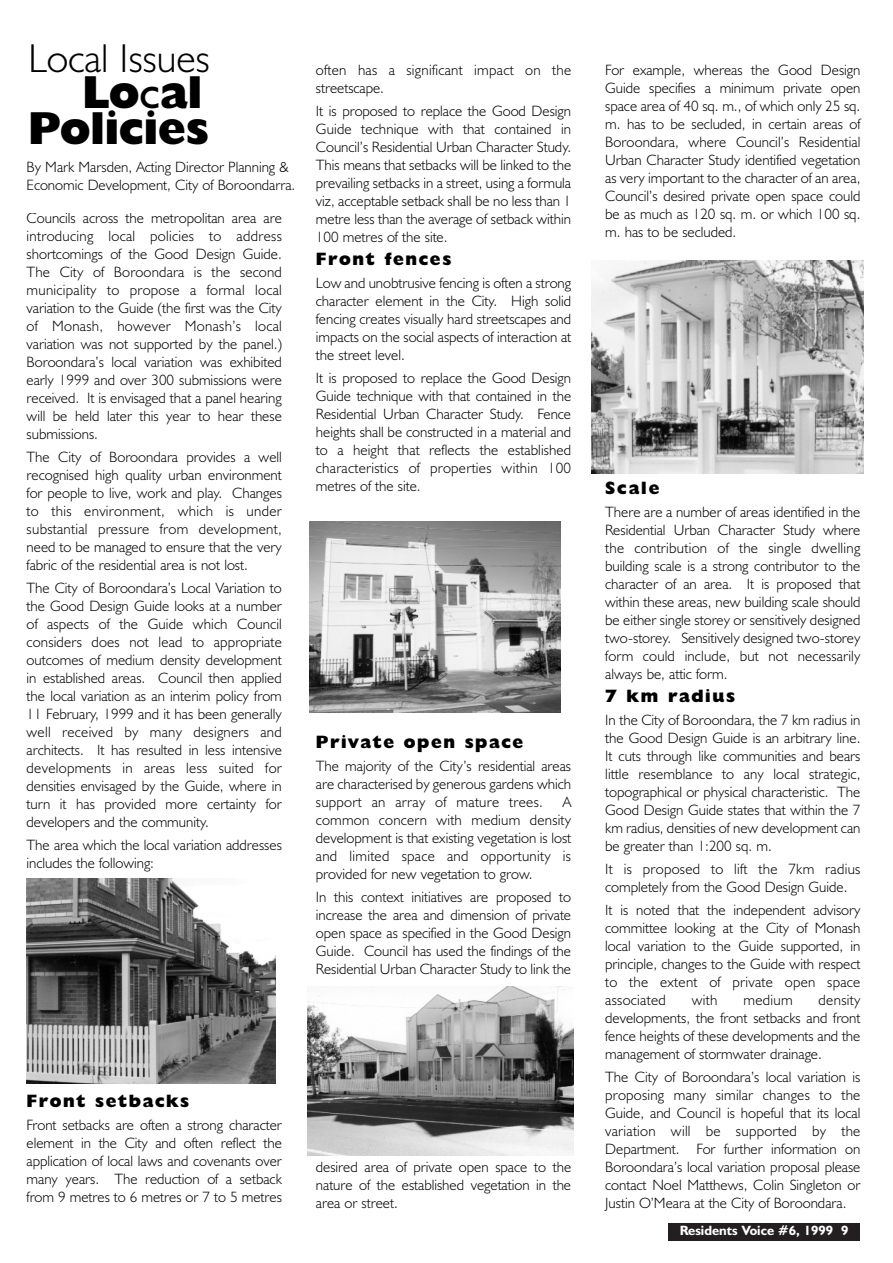
<style>
.page{position:relative;width:893px;height:1263px;background:#fff}
.page>*{position:absolute;margin:0;border:0;box-sizing:border-box;transform-origin:0 0}
.t1{font:800 46.5px/36px "Humanist 521 BT";color:#000;text-align:right}
.t2{font:300 40.5px "Humanist 521 BT";color:#000}
.t3{font:800 18px "Humanist 521 BT";letter-spacing:.09em;color:#000}
.t4{font:300 15px/18px "Humanist 521 BT";color:#000;text-align:justify}
.t5{font:300 15px/18px "Humanist 521 BT";letter-spacing:.02em;color:#000}
.t6{font:700 13.5px "Humanist 521 BT";color:#fff}
.s1{font-weight:400}
</style>
<div class="page">
<div style="left:668px;top:1224px;width:191px;height:17px;background:#231f20"></div>
<img style="left:310px;top:522px;width:251px;height:190px">
<img style="left:307px;top:986px;width:266px;height:170px">
<img style="left:27px;top:879px;width:248px;height:204px">
<img style="left:592px;top:260px;width:271px;height:214px">
<h2 class="t2" style="left:28px;top:43px;width:183px">Local Issues</h2>
<h1 class="t1" style="left:28px;top:79px;width:182px">Lo<span class="s1">c</span>al<br>Policies</h1>
<p class="t4" style="left:27px;top:159px;width:270px">By Mark Marsden, Acting Director Planning &amp;<br>Economic Development, City of Boroondarra.</p>
<p class="t4" style="left:27px;top:210px;width:257px">Councils across the metropolitan area are introducing local policies to address shortcomings of the Good Design Guide.<br>The City of Boroondara is the second municipality to propose a formal local variation to the Guide (the first was the City of Monash, however Monash’s local variation was not supported by the panel.)<br>Boroondara’s local variation was exhibited early 1999 and over 300 submissions were received. It is envisaged that a panel hearing will be held later this year to hear these submissions.</p>
<p class="t4" style="left:27px;top:449px;width:257px">The City of Boroondara provides a well recognised high quality urban environment for people to live, work and play. Changes to this environment, which is under substantial pressure from development, need to be managed to ensure that the very fabric of the residential area is not lost.</p>
<p class="t4" style="left:27px;top:580px;width:257px">The City of Boroondara’s Local Variation to the Good Design Guide looks at a number of aspects of the Guide which Council considers does not lead to appropriate outcomes of medium density development in established areas. Council then applied the local variation as an interim policy from 11 February, 1999 and it has been generally well received by many designers and architects. It has resulted in less intensive developments in areas less suited for densities envisaged by the Guide, where in turn it has provided more certainty for developers and the community.</p>
<p class="t4" style="left:27px;top:838px;width:257px">The area which the local variation addresses includes the following:</p>
<p class="t5" style="left:316px;top:62px;width:257px">often has a significant impact on the streetscape.</p>
<p class="t4" style="left:316px;top:103px;width:257px">It is proposed to replace the Good Design Guide technique with that contained in Council’s Residential Urban Character Study.<br>This means that setbacks will be linked to the prevailing setbacks in a street, using a formula viz, acceptable setback shall be no less than 1 metre less than the average of setback within 100 metres of the site.</p>
<p class="t3" style="left:316px;top:252px;width:137px">Front fences</p>
<p class="t4" style="left:316px;top:275px;width:257px">Low and unobtrusive fencing is often a strong character element in the City. High solid fencing creates visually hard streetscapes and impacts on the social aspects of interaction at the street level.</p>
<p class="t4" style="left:316px;top:371px;width:257px">It is proposed to replace the Good Design Guide technique with that contained in the Residential Urban Character Study. Fence heights shall be constructed in a material and to a height that reflects the established characteristics of properties within 100 metres of the site.</p>
<p class="t3" style="left:316px;top:736px;width:209px">Private open space</p>
<p class="t4" style="left:316px;top:759px;width:257px">The majority of the City’s residential areas are characterised by generous gardens which support an array of mature trees.</p>
<p class="t4" style="left:316px;top:795px;width:257px;text-indent:247px">A common concern with medium density development is that existing vegetation is lost and limited space and opportunity is provided for new vegetation to grow.</p>
<p class="t4" style="left:316px;top:890px;width:257px">In this context initiatives are proposed to increase the area and dimension of private open space as specified in the Good Design Guide. Council has used the findings of the Residential Urban Character Study to link the</p>
<p class="t3" style="left:27px;top:1095px;width:164px">Front setbacks</p>
<p class="t4" style="left:27px;top:1118px;width:257px">Front setbacks are often a strong character element in the City and often reflect the application of local laws and covenants over many years. The reduction of a setback from 9 metres to 6 metres or 7 to 5 metres</p>
<p class="t4" style="left:316px;top:1160px;width:257px">desired area of private open space to the nature of the established vegetation in the area or street.</p>
<p class="t4" style="left:605px;top:62px;width:257px">For example, whereas the Good Design Guide specifies a minimum private open space area of 40 sq. m., of which only 25 sq. m. has to be secluded, in certain areas of Boroondara, where Council’s Residential Urban Character Study identified vegetation as very important to the character of an area, Council’s desired private open space could be as much as 120 sq. m. or which 100 sq. m. has to be secluded.</p>
<p class="t3" style="left:605px;top:481px;width:56px">Scale</p>
<p class="t4" style="left:605px;top:504px;width:257px">There are a number of areas identified in the Residential Urban Character Study where the contribution of the single dwelling building scale is a strong contributor to the character of an area. It is proposed that within these areas, new building scale should be either single storey or sensitively designed two-storey. Sensitively designed two-storey form could include, but not necessarily always be, attic form.</p>
<p class="t3" style="left:605px;top:689px;width:131px">7 km radius</p>
<p class="t4" style="left:605px;top:713px;width:257px">In the City of Boroondara, the 7 km radius in the Good Design Guide is an arbitrary line.<br>It cuts through like communities and bears little resemblance to any local strategic, topographical or physical characteristic. The Good Design Guide states that within the 7 km radius, densities of new development can be greater than 1:200 sq. m.</p>
<p class="t4" style="left:605px;top:862px;width:257px">It is proposed to lift the 7km radius completely from the Good Design Guide.</p>
<p class="t4" style="left:605px;top:903px;width:257px">It is noted that the independent advisory committee looking at the City of Monash local variation to the Guide supported, in principle, changes to the Guide with respect to the extent of private open space associated</p>
<p class="t4" style="left:605px;top:993px;width:257px;text-indent:213px">density developments, the front setbacks and front fence heights of these developments and the management of stormwater drainage.</p>
<p class="t4" style="left:605px;top:1070px;width:257px">The City of Boroondara’s local variation is proposing many similar changes to the Guide, and Council is hopeful that its local variation will be supported by the Department. For further information on Boroondara’s local variation proposal please contact Noel Matthews, Colin Singleton or Justin O’Meara at the City of Boroondara.</p>
<p class="t4" style="left:691px;top:993px;width:27px">with</p>
<p class="t4" style="left:743px;top:993px;width:51px">medium</p>
<p class="t6" style="left:679px;top:1226px;width:170px">Residents Voice #6, 1999 9</p>
</div>
